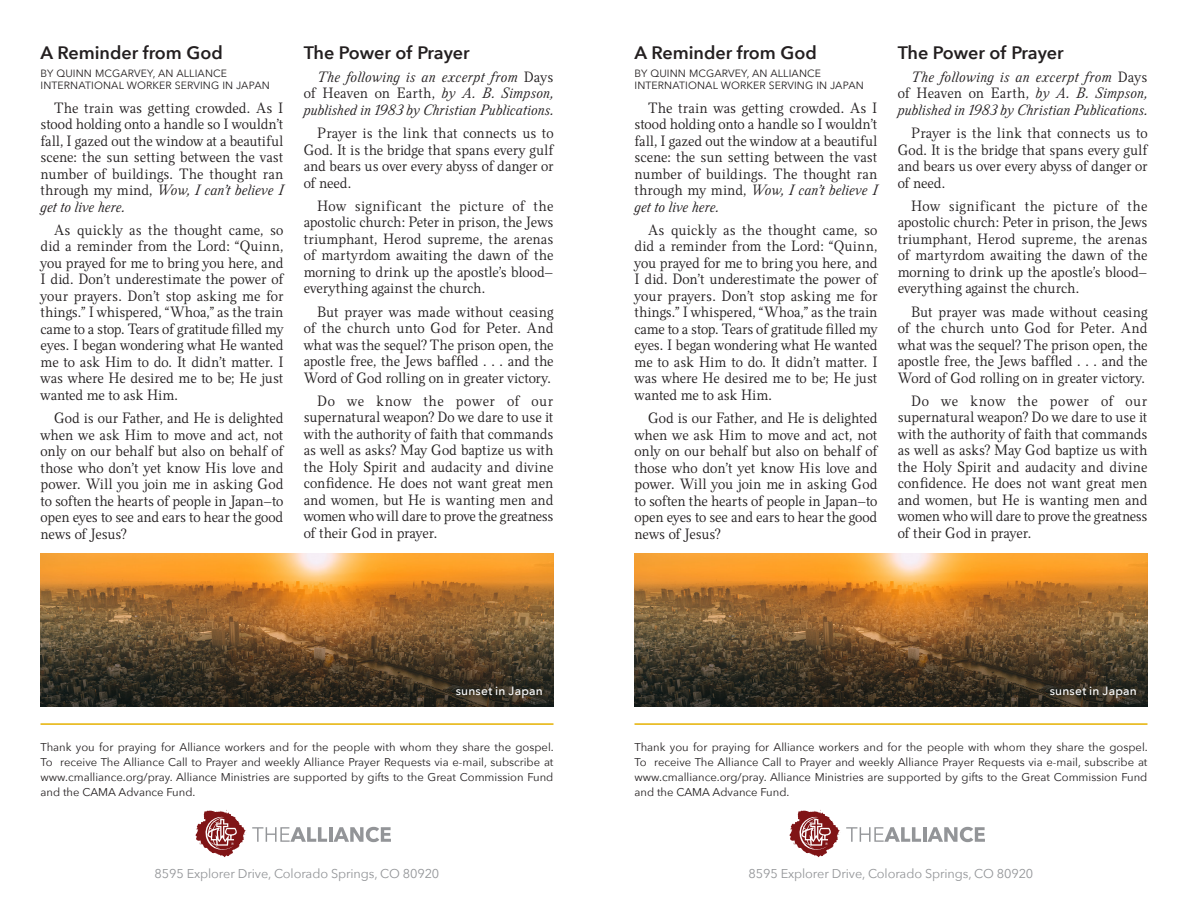
<style>
.page{position:relative;width:1188px;height:918px;background:#fff}
.page>*{position:absolute;margin:0;border:0;box-sizing:border-box;transform-origin:0 0}
.Secondary_Story_Head{font:600 18px "Avenir Next";color:#231f20}
.Secondary_Story_Body{font:300 15px/16.5px "Felice";letter-spacing:-.005em;color:#231f20;text-align:justify}
.Secondary_Story_Body-2{font:italic 300 15px/16.5px "Felice";letter-spacing:.005em;color:#231f20;text-align:justify}
.Lead_Story_Header{font:12.75px "Avenir Next";letter-spacing:-.01em;color:#939598}
.Secondary_Story_Body-3{font:500 12px "Avenir Next";letter-spacing:.015em;color:#fff}
.Lead_Story_Header-2{font:11.25px/15px "Avenir Next";color:#231f20;text-align:justify}
.Secondary_Story_Byli{font:10.5px/12px "Avenir Next";letter-spacing:.01em;color:#231f20}
.s1{font-style:italic}
.s2{font-style:normal}
</style>
<div class="page">
<hr style="left:40px;top:723px;width:514px;height:2px;background:#e8ba20">
<hr style="left:634px;top:723px;width:514px;height:2px;background:#e8ba20">
<hr style="left:329px;top:827px;width:3px;height:15px;background:#939598">
<svg style="left:333px;top:827px;width:58px;height:15px"></svg>
<svg style="left:196px;top:810px;width:131px;height:47px"></svg>
<hr style="left:923px;top:827px;width:3px;height:15px;background:#939598">
<svg style="left:927px;top:827px;width:58px;height:15px"></svg>
<svg style="left:790px;top:810px;width:131px;height:47px"></svg>
<img style="left:40px;top:554px;width:514px;height:153px">
<img style="left:634px;top:554px;width:514px;height:153px">
<p class="Secondary_Story_Head" style="left:40px;top:37px;width:184px">A Reminder from God</p>
<p class="Secondary_Story_Byli" style="left:40px;top:67px;width:231px">BY QUINN MCGARVEY, AN ALLIANCE<br>INTERNATIONAL WORKER SERVING IN JAPAN</p>
<p class="Secondary_Story_Body" style="left:40px;top:99px;width:245px;text-indent:14px">The train was getting crowded. As I stood holding onto a handle so I wouldn’t fall, I gazed out the window at a beautiful scene: the sun setting between the vast number of buildings. The thought ran through my mind, <span class="s1">Wow, I can’t believe I get to live here.</span></p>
<p class="Secondary_Story_Body" style="left:40px;top:222px;width:245px;text-indent:14px">As quickly as the thought came, so did a reminder from the Lord: “Quinn, you prayed for me to bring you here, and I did. Don’t underestimate the power of your prayers. Don’t stop asking me for things.” I whispered, “Whoa,” as the train came to a stop. Tears of gratitude filled my eyes. I began wondering what He wanted me to ask Him to do. It didn’t matter. I was where He desired me to be; He just wanted me to ask Him.</p>
<p class="Secondary_Story_Body" style="left:40px;top:410px;width:245px;text-indent:14px">God is our Father, and He is delighted when we ask Him to move and act, not only on our behalf but also on behalf of those who don’t yet know His love and power. Will you join me in asking God to soften the hearts of people in Japan—to open eyes to see and ears to hear the good news of Jesus?</p>
<p class="Secondary_Story_Head" style="left:304px;top:37px;width:168px">The Power of Prayer</p>
<p class="Secondary_Story_Body-2" style="left:304px;top:69px;width:251px;text-indent:14px">The following is an excerpt from <span class="s2">Days of Heaven on Earth,</span> by A. B. Simpson, published in 1983 by Christian Publications.</p>
<p class="Secondary_Story_Body" style="left:304px;top:125px;width:251px;text-indent:14px">Prayer is the link that connects us to God. It is the bridge that spans every gulf and bears us over every abyss of danger or of need.</p>
<p class="Secondary_Story_Body" style="left:304px;top:198px;width:251px;text-indent:14px">How significant the picture of the apostolic church: Peter in prison, the Jews triumphant, Herod supreme, the arenas of martyrdom awaiting the dawn of the morning to drink up the apostle’s blood— everything against the church.</p>
<p class="Secondary_Story_Body" style="left:304px;top:303px;width:251px;text-indent:14px">But prayer was made without ceasing of the church unto God for Peter. And what was the sequel? The prison open, the apostle free, the Jews baffled . . . and the Word of God rolling on in greater victory.</p>
<p class="Secondary_Story_Body" style="left:304px;top:393px;width:251px;text-indent:14px">Do we know the power of our supernatural weapon? Do we dare to use it with the authority of faith that commands as well as asks? May God baptize us with the Holy Spirit and audacity and divine confidence. He does not want great men and women, but He is wanting men and women who will dare to prove the greatness of their God in prayer.</p>
<p class="Secondary_Story_Head" style="left:634px;top:37px;width:184px">A Reminder from God</p>
<p class="Secondary_Story_Byli" style="left:634px;top:67px;width:231px">BY QUINN MCGARVEY, AN ALLIANCE<br>INTERNATIONAL WORKER SERVING IN JAPAN</p>
<p class="Secondary_Story_Body" style="left:634px;top:99px;width:245px;text-indent:14px">The train was getting crowded. As I stood holding onto a handle so I wouldn’t fall, I gazed out the window at a beautiful scene: the sun setting between the vast number of buildings. The thought ran through my mind, <span class="s1">Wow, I can’t believe I get to live here.</span></p>
<p class="Secondary_Story_Body" style="left:634px;top:222px;width:245px;text-indent:14px">As quickly as the thought came, so did a reminder from the Lord: “Quinn, you prayed for me to bring you here, and I did. Don’t underestimate the power of your prayers. Don’t stop asking me for things.” I whispered, “Whoa,” as the train came to a stop. Tears of gratitude filled my eyes. I began wondering what He wanted me to ask Him to do. It didn’t matter. I was where He desired me to be; He just wanted me to ask Him.</p>
<p class="Secondary_Story_Body" style="left:634px;top:410px;width:245px;text-indent:14px">God is our Father, and He is delighted when we ask Him to move and act, not only on our behalf but also on behalf of those who don’t yet know His love and power. Will you join me in asking God to soften the hearts of people in Japan—to open eyes to see and ears to hear the good news of Jesus?</p>
<p class="Secondary_Story_Head" style="left:898px;top:37px;width:168px">The Power of Prayer</p>
<p class="Secondary_Story_Body-2" style="left:898px;top:69px;width:251px;text-indent:14px">The following is an excerpt from <span class="s2">Days of Heaven on Earth,</span> by A. B. Simpson, published in 1983 by Christian Publications.</p>
<p class="Secondary_Story_Body" style="left:898px;top:125px;width:251px;text-indent:14px">Prayer is the link that connects us to God. It is the bridge that spans every gulf and bears us over every abyss of danger or of need.</p>
<p class="Secondary_Story_Body" style="left:898px;top:198px;width:251px;text-indent:14px">How significant the picture of the apostolic church: Peter in prison, the Jews triumphant, Herod supreme, the arenas of martyrdom awaiting the dawn of the morning to drink up the apostle’s blood— everything against the church.</p>
<p class="Secondary_Story_Body" style="left:898px;top:303px;width:251px;text-indent:14px">But prayer was made without ceasing of the church unto God for Peter. And what was the sequel? The prison open, the apostle free, the Jews baffled . . . and the Word of God rolling on in greater victory.</p>
<p class="Secondary_Story_Body" style="left:898px;top:393px;width:251px;text-indent:14px">Do we know the power of our supernatural weapon? Do we dare to use it with the authority of faith that commands as well as asks? May God baptize us with the Holy Spirit and audacity and divine confidence. He does not want great men and women, but He is wanting men and women who will dare to prove the greatness of their God in prayer.</p>
<p class="Secondary_Story_Body-3" style="left:456px;top:681px;width:89px">sunset in Japan</p>
<p class="Secondary_Story_Body-3" style="left:1050px;top:681px;width:89px">sunset in Japan</p>
<p class="Lead_Story_Header-2" style="left:40px;top:740px;width:515px">Thank you for praying for Alliance workers and for the people with whom they share the gospel.<br>To receive The Alliance Call to Prayer and weekly Alliance Prayer Requests via e-mail, subscribe at www.cmalliance.org/pray. Alliance Ministries are supported by gifts to the Great Commission Fund and the CAMA Advance Fund.</p>
<p class="Lead_Story_Header-2" style="left:634px;top:740px;width:515px">Thank you for praying for Alliance workers and for the people with whom they share the gospel.<br>To receive The Alliance Call to Prayer and weekly Alliance Prayer Requests via e-mail, subscribe at www.cmalliance.org/pray. Alliance Ministries are supported by gifts to the Great Commission Fund and the CAMA Advance Fund.</p>
<p class="Lead_Story_Header" style="left:155px;top:862px;width:286px">8595 Explorer Drive, Colorado Springs, CO 80920</p>
<p class="Lead_Story_Header" style="left:749px;top:862px;width:286px">8595 Explorer Drive, Colorado Springs, CO 80920</p>
</div>
